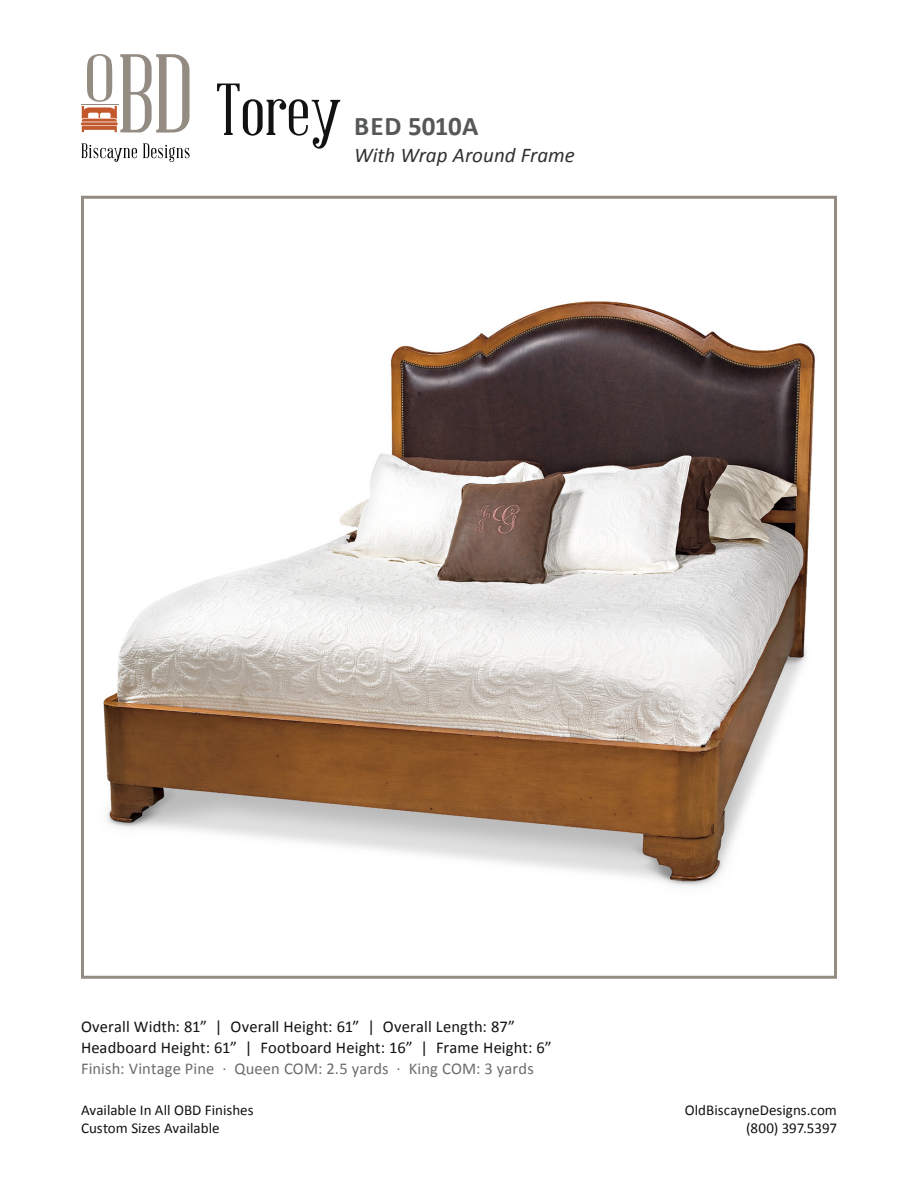
<style>
.page{position:relative;width:918px;height:1188px;background:#fff}
.page>*{position:absolute;margin:0;border:0;box-sizing:border-box;transform-origin:0 0}
.t1{font:72px "Abraham Lincoln";color:#121212}
.t2{font:700 27px "Calibri";letter-spacing:.005em;color:#565858}
.t3{font:italic 21px "Calibri";color:#303231}
.t4{font:16.5px "Calibri";letter-spacing:.005em;color:#121212}
.t5{font:16.5px "Calibri";letter-spacing:.01em;color:#6b6d6c}
.t6{font:15px "Calibri";color:#121212}
</style>
<div class="page">
<svg style="left:82px;top:143px;width:55px;height:19px"></svg>
<svg style="left:143px;top:143px;width:47px;height:19px"></svg>
<hr style="left:81px;top:104px;width:37px;height:1px;background:#948c83">
<hr style="left:81px;top:122px;width:37px;height:3px;background:#c3582d">
<svg style="left:82px;top:54px;width:108px;height:79px"></svg>
<img style="left:103px;top:301px;width:712px;height:585px">
<div style="left:81px;top:196px;width:756px;height:783px;border:3px solid #948c83"></div>
<p class="t1" style="left:216px;top:72px;width:126px">Torey</p>
<p class="t2" style="left:354px;top:109px;width:126px">BED 5010A</p>
<p class="t3" style="left:354px;top:142px;width:222px">With Wrap Around Frame</p>
<p class="t4" style="left:81px;top:1016px;width:436px">Overall Width: 81” | Overall Height: 61” | Overall Length: 87”</p>
<p class="t4" style="left:81px;top:1037px;width:472px">Headboard Height: 61” | Footboard Height: 16” | Frame Height: 6”</p>
<p class="t5" style="left:81px;top:1058px;width:454px">Finish: Vintage Pine · Queen COM: 2.5 yards · King COM: 3 yards</p>
<p class="t6" style="left:81px;top:1101px;width:174px">Available In All OBD Finishes</p>
<p class="t6" style="left:685px;top:1101px;width:154px">OldBiscayneDesigns.com</p>
<p class="t6" style="left:81px;top:1119px;width:140px">Custom Sizes Available</p>
<p class="t6" style="left:746px;top:1119px;width:92px">(800) 397.5397</p>
</div>
